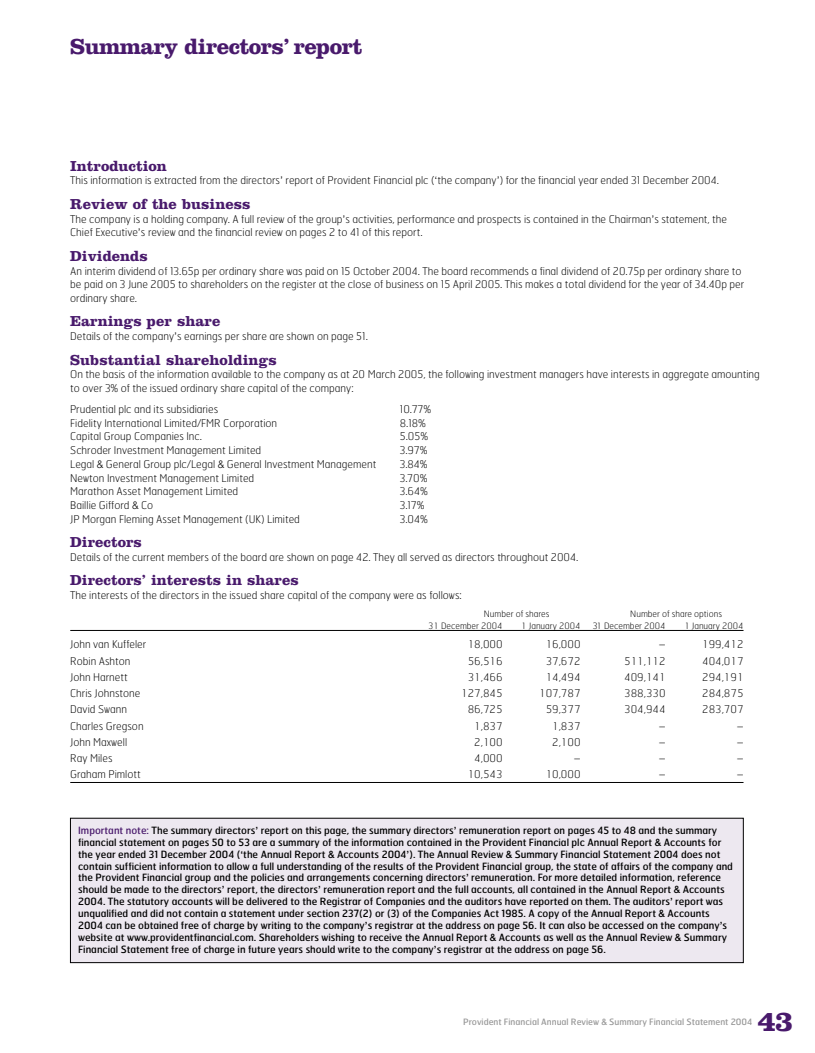
<style>
.page{position:relative;width:815px;height:1053px;background:#fff}
.page>*{position:absolute;margin:0;border:0;box-sizing:border-box;transform-origin:0 0}
.t1{font:700 29.62px "Clarendon";color:#491a6c}
.t2{font:700 22.5px "Clarendon";letter-spacing:-.025em;color:#491a6c}
.t3{font:700 15px "Clarendon";color:#491a6c}
.t4{font:100 10.62px/13.8px "Hermes";color:#000}
.t5{font:10.62px "Hermes Thin Mono";color:#000}
.t6{font:10px/11.9px "Hermes";color:#000}
.t7{font:8.75px "Hermes Thin Mono";color:#000}
.t8{font:8.75px "Hermes";color:#999}
.s1{font-family:"Helvetica Neue";font-weight:300}
.s2{color:#491a6c}
.s3{font-family:"Hermes Regular Mono"}
.s4{font-family:"Helvetica Neue";font-weight:500}
</style>
<div class="page">
<svg style="left:69px;top:629px;width:675px;height:335px"></svg>
<h2 class="t2" style="left:70px;top:38px;width:294px">Summary directors’ report</h2>
<h3 class="t3" style="left:70px;top:160px;width:98px">Introduction</h3>
<p class="t4" style="left:70px;top:175px;width:650px">This information is extracted from the directors<span class="s1">’</span> report of Provident Financial plc (<span class="s1">‘</span>the company<span class="s1">’</span>) for the financial year ended 31 December 2004.</p>
<h3 class="t3" style="left:70px;top:199px;width:182px">Review of the business</h3>
<p class="t4" style="left:70px;top:213px;width:658px">The company is a holding company. A full review of the group<span class="s1">’</span>s activities, performance and prospects is contained in the Chairman<span class="s1">’</span>s statement, the<br>Chief Executive<span class="s1">’</span>s review and the financial review on pages 2 to 41 of this report.</p>
<h3 class="t3" style="left:70px;top:250px;width:79px">Dividends</h3>
<p class="t4" style="left:70px;top:265px;width:676px">An interim dividend of 13.65p per ordinary share was paid on 15 October 2004. The board recommends a final dividend of 20.75p per ordinary share to be paid on 3 June 2005 to shareholders on the register at the close of business on 15 April 2005. This makes a total dividend for the year of 34.40p per ordinary share.</p>
<h3 class="t3" style="left:70px;top:316px;width:152px">Earnings per share</h3>
<p class="t4" style="left:70px;top:331px;width:299px">Details of the company<span class="s1">’</span>s earnings per share are shown on page 51.</p>
<h3 class="t3" style="left:70px;top:354px;width:208px">Substantial shareholdings</h3>
<p class="t4" style="left:70px;top:369px;width:691px">On the basis of the information available to the company as at 20 March 2005, the following investment managers have interests in aggregate amounting to over 3% of the issued ordinary share capital of the company:</p>
<p class="t4" style="left:70px;top:403px;width:149px">Prudential plc and its subsidiaries</p>
<p class="t4" style="left:400px;top:403px;width:33px">10.77%</p>
<p class="t4" style="left:70px;top:417px;width:208px">Fidelity International Limited/FMR Corporation</p>
<p class="t4" style="left:400px;top:417px;width:28px">8.18%</p>
<p class="t4" style="left:70px;top:431px;width:133px">Capital Group Companies Inc.</p>
<p class="t4" style="left:400px;top:431px;width:30px">5.05%</p>
<p class="t4" style="left:70px;top:444px;width:192px">Schroder Investment Management Limited</p>
<p class="t4" style="left:400px;top:444px;width:29px">3.97%</p>
<p class="t4" style="left:70px;top:458px;width:308px">Legal <span class="s1">&amp;</span> General Group plc/Legal <span class="s1">&amp;</span> General Investment Management</p>
<p class="t4" style="left:400px;top:458px;width:29px">3.84%</p>
<p class="t4" style="left:70px;top:472px;width:186px">Newton Investment Management Limited</p>
<p class="t4" style="left:400px;top:472px;width:29px">3.70%</p>
<p class="t4" style="left:70px;top:486px;width:169px">Marathon Asset Management Limited</p>
<p class="t4" style="left:400px;top:486px;width:30px">3.64%</p>
<p class="t4" style="left:70px;top:499px;width:84px">Baillie Gifford <span class="s1">&amp;</span> Co</p>
<p class="t4" style="left:400px;top:499px;width:26px">3.17%</p>
<p class="t4" style="left:70px;top:513px;width:231px">JP Morgan Fleming Asset Management (UK) Limited</p>
<p class="t4" style="left:400px;top:513px;width:30px">3.04%</p>
<h3 class="t3" style="left:70px;top:537px;width:73px">Directors</h3>
<p class="t4" style="left:70px;top:551px;width:510px">Details of the current members of the board are shown on page 42. They all served as directors throughout 2004.</p>
<h3 class="t3" style="left:70px;top:575px;width:230px">Directors’ interests in shares</h3>
<p class="t4" style="left:70px;top:589px;width:393px">The interests of the directors in the issued share capital of the company were as follows:</p>
<p class="t7" style="left:484px;top:611px;width:67px">Number of shares</p>
<p class="t7" style="left:630px;top:611px;width:93px">Number of share options</p>
<p class="t7" style="left:428px;top:622px;width:76px">31 December 2004</p>
<p class="t7" style="left:521px;top:622px;width:61px">1 January 2004</p>
<p class="t7" style="left:592px;top:622px;width:75px">31 December 2004</p>
<p class="t7" style="left:684px;top:622px;width:61px">1 January 2004</p>
<p class="t5" style="left:70px;top:640px;width:77px">John van Kuffeler</p>
<p class="t5" style="left:468px;top:640px;width:36px">18,000</p>
<p class="t5" style="left:546px;top:640px;width:36px">16,000</p>
<p class="t5" style="left:659px;top:640px;width:8px">–</p>
<p class="t5" style="left:702px;top:640px;width:43px">199,412</p>
<p class="t5" style="left:70px;top:657px;width:62px">Robin Ashton</p>
<p class="t5" style="left:468px;top:657px;width:36px">56,516</p>
<p class="t5" style="left:546px;top:657px;width:36px">37,672</p>
<p class="t5" style="left:624px;top:657px;width:43px">511,112</p>
<p class="t5" style="left:702px;top:657px;width:43px">404,017</p>
<p class="t5" style="left:70px;top:673px;width:59px">John Harnett</p>
<p class="t5" style="left:468px;top:673px;width:36px">31,466</p>
<p class="t5" style="left:546px;top:673px;width:36px">14,494</p>
<p class="t5" style="left:624px;top:673px;width:43px">409,141</p>
<p class="t5" style="left:702px;top:673px;width:43px">294,191</p>
<p class="t5" style="left:70px;top:689px;width:72px">Chris Johnstone</p>
<p class="t5" style="left:461px;top:689px;width:43px">127,845</p>
<p class="t5" style="left:539px;top:689px;width:43px">107,787</p>
<p class="t5" style="left:624px;top:689px;width:43px">388,330</p>
<p class="t5" style="left:702px;top:689px;width:43px">284,875</p>
<p class="t5" style="left:70px;top:705px;width:58px">David Swann</p>
<p class="t5" style="left:468px;top:705px;width:36px">86,725</p>
<p class="t5" style="left:546px;top:705px;width:36px">59,377</p>
<p class="t5" style="left:624px;top:705px;width:43px">304,944</p>
<p class="t5" style="left:702px;top:705px;width:43px">283,707</p>
<p class="t5" style="left:70px;top:722px;width:75px">Charles Gregson</p>
<p class="t5" style="left:474px;top:722px;width:30px">1,837</p>
<p class="t5" style="left:552px;top:722px;width:30px">1,837</p>
<p class="t5" style="left:659px;top:722px;width:8px">–</p>
<p class="t5" style="left:737px;top:722px;width:8px">–</p>
<p class="t5" style="left:70px;top:738px;width:58px">John Maxwell</p>
<p class="t5" style="left:474px;top:738px;width:30px">2,100</p>
<p class="t5" style="left:552px;top:738px;width:30px">2,100</p>
<p class="t5" style="left:659px;top:738px;width:8px">–</p>
<p class="t5" style="left:737px;top:738px;width:8px">–</p>
<p class="t5" style="left:70px;top:754px;width:44px">Ray Miles</p>
<p class="t5" style="left:474px;top:754px;width:30px">4,000</p>
<p class="t5" style="left:574px;top:754px;width:8px">–</p>
<p class="t5" style="left:659px;top:754px;width:8px">–</p>
<p class="t5" style="left:737px;top:754px;width:8px">–</p>
<p class="t5" style="left:70px;top:770px;width:72px">Graham Pimlott</p>
<p class="t5" style="left:468px;top:770px;width:36px">10,543</p>
<p class="t5" style="left:546px;top:770px;width:36px">10,000</p>
<p class="t5" style="left:659px;top:770px;width:8px">–</p>
<p class="t5" style="left:737px;top:770px;width:8px">–</p>
<p class="t6" style="left:78px;top:825px;width:656px"><span class="s2">Important note:</span> The summary directors<span class="s3">’</span> report on this page, the summary directors<span class="s3">’</span> remuneration report on pages 45 to 48 and the summary financial statement on pages 50 to 53 are a summary of the information contained in the Provident Financial plc Annual Report <span class="s4">&amp;</span> Accounts for the year ended 31 December 2004 (<span class="s3">‘</span>the Annual Report <span class="s4">&amp;</span> Accounts 2004<span class="s3">’</span>). The Annual Review <span class="s4">&amp;</span> Summary Financial Statement 2004 does not contain sufficient information to allow a full understanding of the results of the Provident Financial group, the state of affairs of the company and the Provident Financial group and the policies and arrangements concerning directors<span class="s3">’</span> remuneration. For more detailed information, reference should be made to the directors<span class="s3">’</span> report, the directors<span class="s3">’</span> remuneration report and the full accounts, all contained in the Annual Report <span class="s4">&amp;</span> Accounts 2004. The statutory accounts will be delivered to the Registrar of Companies and the auditors have reported on them. The auditors<span class="s3">’</span> report was unqualified and did not contain a statement under section 237(2) or (3) of the Companies Act 1985. A copy of the Annual Report <span class="s4">&amp;</span> Accounts 2004 can be obtained free of charge by writing to the company<span class="s3">’</span>s registrar at the address on page 56. It can also be accessed on the company<span class="s3">’</span>s website at www.providentfinancial.com. Shareholders wishing to receive the Annual Report <span class="s4">&amp;</span> Accounts as well as the Annual Review <span class="s4">&amp;</span> Summary Financial Statement free of charge in future years should write to the company<span class="s3">’</span>s registrar at the address on page 56.</p>
<p class="t8" style="left:463px;top:1018px;width:291px">Provident Financial Annual Review <span class="s4">&amp;</span> Summary Financial Statement 2004</p>
<h1 class="t1" style="left:758px;top:1010px;width:37px">43</h1>
</div>
